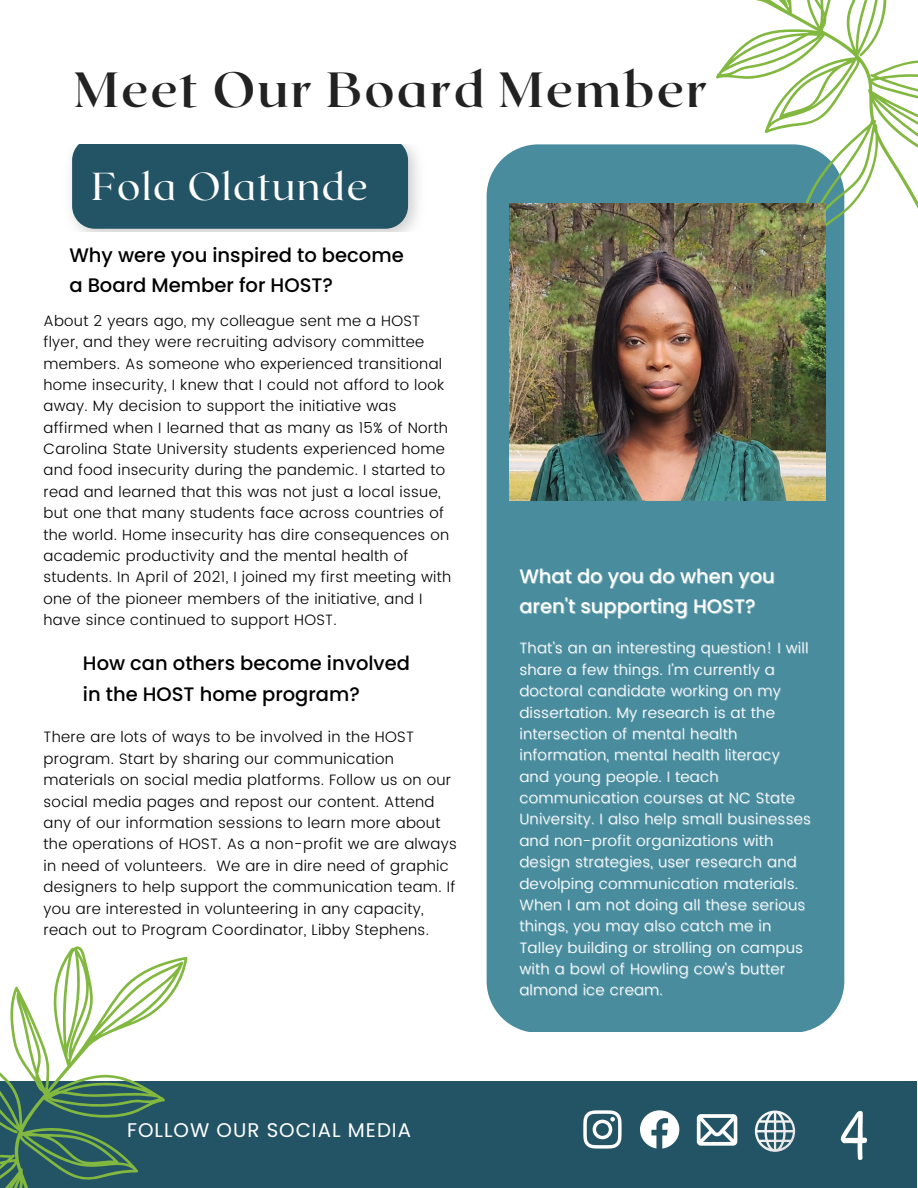
<style>
.page{position:relative;width:918px;height:1188px;background:#fff}
.page>*{position:absolute;margin:0;border:0;box-sizing:border-box;transform-origin:0 0}
.t1{font:700 49.35px "Roxborough CF";letter-spacing:.045em;color:#222}
.t2{font:38.85px "Roxborough CF";letter-spacing:.045em;color:#fff}
.t3{font:19.8px "Poppins";letter-spacing:.05em;color:#fff}
.t4{font:500 19.5px/30.3px "Poppins";color:#000}
.t5{font:500 19.5px/30.3px "Poppins";color:#fff}
.t6{font:300 15px/21.3px "Poppins";letter-spacing:.02em;color:#000}
.t7{font:300 15px/21.3px "Poppins";letter-spacing:.02em;color:#fff}
</style>
<div class="page">
<img style="left:71px;top:146px;width:347px;height:85px">
<div style="left:72px;top:144px;width:336px;height:85px;background:#235465"></div>
<div style="left:487px;top:144px;width:357px;height:888px;background:#488c9e"></div>
<svg style="left:555px;top:0;width:363px;height:331px"></svg>
<div style="left:0;top:1081px;width:917px;height:107px;background:#235465"></div>
<svg style="left:697px;top:1114px;width:41px;height:32px"></svg>
<svg style="left:583px;top:1110px;width:39px;height:39px"></svg>
<svg style="left:640px;top:1110px;width:40px;height:39px"></svg>
<svg style="left:755px;top:1110px;width:40px;height:42px"></svg>
<svg style="left:0;top:946px;width:188px;height:242px"></svg>
<img style="left:510px;top:203px;width:316px;height:297px">
<svg style="left:840px;top:1111px;width:27px;height:49px"></svg>
<h1 class="t1" style="left:74px;top:58px;width:635px">Meet Our Board Member</h1>
<h2 class="t2" style="left:92px;top:161px;width:277px">Fola Olatunde</h2>
<h3 class="t4" style="left:69px;top:240px;width:336px">Why were you inspired to become a Board Member for HOST?</h3>
<p class="t6" style="left:44px;top:310px;width:409px">About 2 years ago, my colleague sent me a HOST flyer, and they were recruiting advisory committee members. As someone who experienced transitional home insecurity, I knew that I could not afford to look away. My decision to support the initiative was affirmed when I learned that as many as 15% of North Carolina State University students experienced home and food insecurity during the pandemic. I started to read and learned that this was not just a local issue, but one that many students face across countries of the world. Home insecurity has dire consequences on academic productivity and the mental health of students. In April of 2021, I joined my first meeting with one of the pioneer members of the initiative, and I have since continued to support HOST.</p>
<h3 class="t4" style="left:83px;top:648px;width:329px">How can others become involved in the HOST home program?</h3>
<p class="t6" style="left:44px;top:726px;width:415px">There are lots of ways to be involved in the HOST program. Start by sharing our communication materials on social media platforms. Follow us on our social media pages and repost our content. Attend any of our information sessions to learn more about the operations of HOST. As a non-profit we are always in need of volunteers. We are in dire need of graphic designers to help support the communication team. If you are interested in volunteering in any capacity, reach out to Program Coordinator, Libby Stephens.</p>
<h3 class="t5" style="left:519px;top:561px;width:257px">What do you do when you aren't supporting HOST?</h3>
<p class="t7" style="left:519px;top:638px;width:293px">That’s an an interesting question! I will share a few things. I’m currently a doctoral candidate working on my dissertation. My research is at the intersection of mental health information, mental health literacy and young people. I teach communication courses at NC State University. I also help small businesses and non-profit organizations with design strategies, user research and devolping communication materials.<br>When I am not doing all these serious things, you may also catch me in Talley building or strolling on campus with a bowl of Howling cow’s butter almond ice cream.</p>
<h3 class="t3" style="left:191px;top:1115px;width:286px">FOLLOW UR SOCIAL MEDIA</h3>
<h3 class="t3" style="left:127px;top:1116px;width:286px">FOLLOW OUR SOCIAL MEDIA</h3>
</div>
